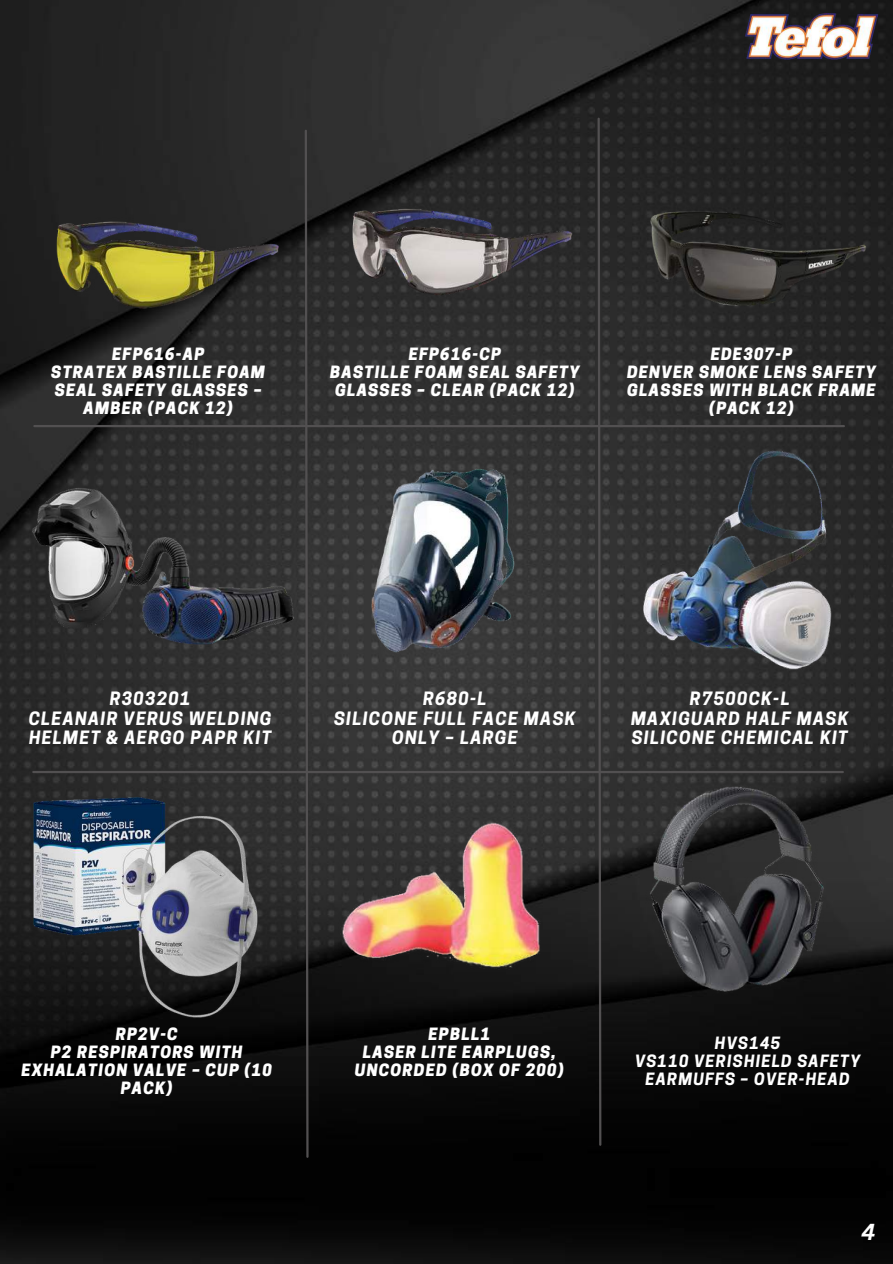
<style>
.page{position:relative;width:893px;height:1264px;background:#fff}
.page>*{position:absolute;margin:0;border:0;box-sizing:border-box;transform-origin:0 0}
.t1{font:italic 700 22.5px "Canva Sans";color:#fff}
.t2{font:italic 700 17.25px/19.5px "Cooper Hewitt";letter-spacing:.075em;color:#fff;text-align:center}
.t3{font:italic 800 15.9px/18px "Cooper Hewitt";letter-spacing:.075em;color:#fff;text-align:center}
.t4{font:italic 700 15.9px/18px "Cooper Hewitt";letter-spacing:.075em;color:#fff;text-align:center}
</style>
<div class="page">
<img style="left:0;top:0;width:892px;height:1263px">
<img style="left:744px;top:12px;width:135px;height:48px">
<img style="left:25px;top:482px;width:278px;height:200px">
<img style="left:323px;top:786px;width:239px;height:216px">
<img style="left:619px;top:773px;width:234px;height:231px">
<img style="left:25px;top:782px;width:243px;height:238px">
<hr style="left:33px;top:771px;width:809px;height:2px;background:#525051">
<svg style="left:303px;top:128px;width:7px;height:1030px;background:#363535"></svg>
<img style="left:342px;top:459px;width:201px;height:202px">
<img style="left:628px;top:447px;width:216px;height:226px">
<svg style="left:596px;top:116px;width:6px;height:1030px;background:#353535"></svg>
<hr style="left:34px;top:425px;width:809px;height:2px;background:#525051">
<img style="left:324px;top:173px;width:276px;height:143px">
<img style="left:646px;top:173px;width:220px;height:155px">
<img style="left:28px;top:193px;width:278px;height:146px">
<p class="t3" style="left:51px;top:347px;width:215px">EFP616-AP<br>STRATEX BASTILLE FOAM<br>SEAL SAFETY GLASSES –<br>AMBER (PACK 12)</p>
<p class="t3" style="left:330px;top:347px;width:251px">EFP616-CP<br>BASTILLE FOAM SEAL SAFETY<br>GLASSES – CLEAR (PACK 12)</p>
<p class="t3" style="left:627px;top:347px;width:250px">EDE307-P<br>DENVER SMOKE LENS SAFETY<br>GLASSES WITH BLACK FRAME (PACK 12)</p>
<p class="t2" style="left:29px;top:691px;width:244px">R303201<br>CLEANAIR VERUS WELDING<br>HELMET &amp; AERGO PAPR KIT</p>
<p class="t2" style="left:334px;top:691px;width:243px">R680-L<br>SILICONE FULL FACE MASK<br>ONLY – LARGE</p>
<p class="t2" style="left:631px;top:691px;width:219px">R7500CK-L<br>MAXIGUARD HALF MASK<br>SILICONE CHEMICAL KIT</p>
<p class="t3" style="left:21px;top:1027px;width:252px">RP2V-C<br>P2 RESPIRATORS WITH<br>EXHALATION VALVE – CUP (10<br>PACK)</p>
<p class="t3" style="left:355px;top:1027px;width:211px">EPBLL1<br>LASER LITE EARPLUGS,<br>UNCORDED (BOX OF 200)</p>
<p class="t4" style="left:635px;top:1036px;width:227px">HVS145<br>VS110 VERISHIELD SAFETY<br>EARMUFFS – OVER-HEAD</p>
<h1 class="t1" style="left:861px;top:1215px;width:15px">4</h1>
</div>
